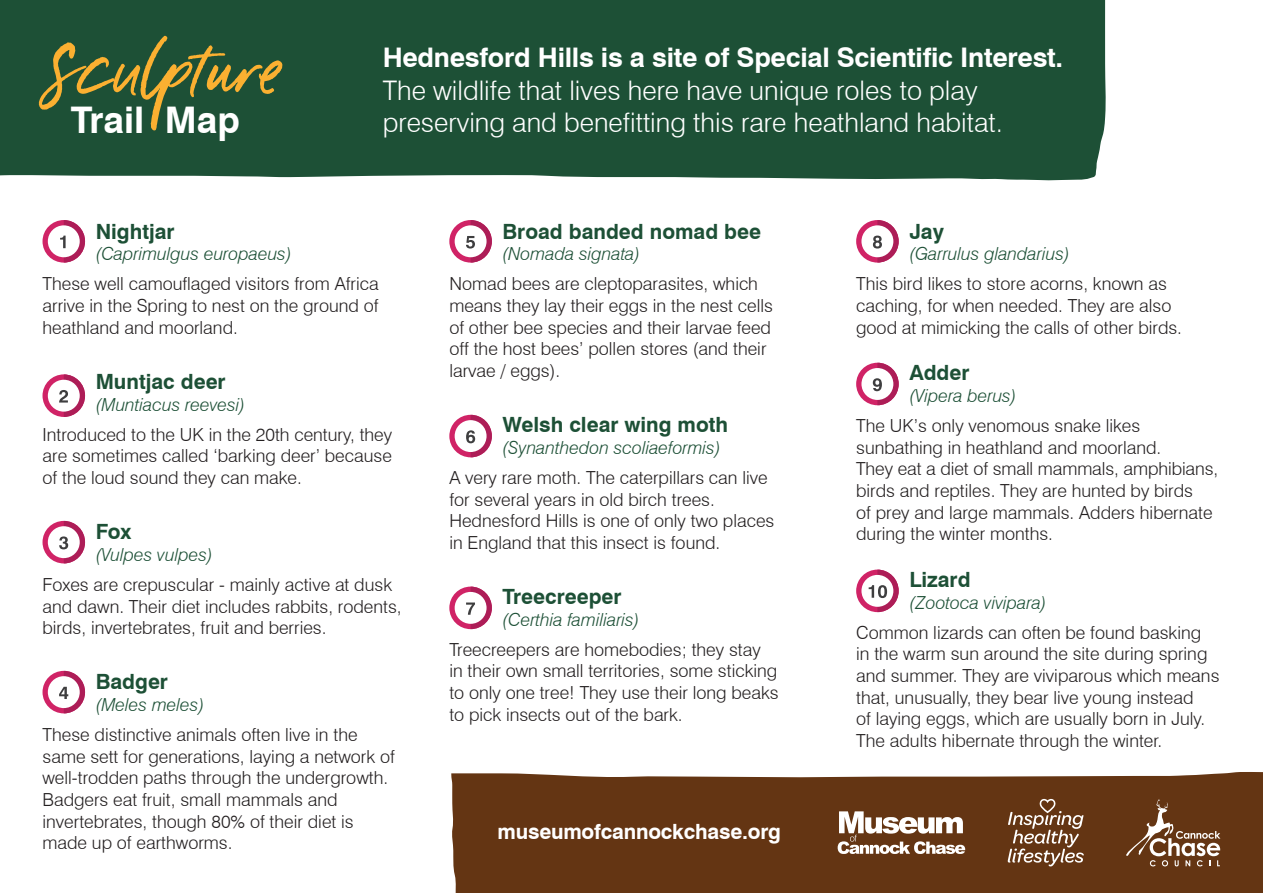
<style>
.page{position:relative;width:1263px;height:893px;background:#fff}
.page>*{position:absolute;margin:0;border:0;box-sizing:border-box;transform-origin:0 0}
.t1{font:104.85px "Free Spirit";color:#fbb031}
.t2{font:700 36.75px "Swiss 721 BT";color:#fff}
.t3{font:300 27px/32.4px "Swiss 721 BT";color:#fff}
.t4{font:700 27px "Swiss 721 BT";letter-spacing:-.01em;color:#fff}
.t5{font:700 21px "Swiss 721 BT";color:#1d5036}
.t6{font:700 21px "Swiss 721 BT";letter-spacing:-.01em;color:#fff}
.t7{font:300 18px/21.6px "Swiss 721 BT";color:#231f20}
.t8{font:italic 300 18px "Swiss 721 BT";color:#1d5036}
</style>
<div class="page">
<div style="left:451px;top:772px;width:812px;height:121px;background:#643513"></div>
<div style="left:0;top:0;width:1106px;height:180px;background:#1d5036"></div>
<svg style="left:449px;top:587px;width:43px;height:42px"></svg>
<div style="left:455px;top:592px;width:31px;height:32px;background:#fff;border-radius:50%"></div>
<svg style="left:466px;top:587px;width:26px;height:42px"></svg>
<div style="left:43px;top:671px;width:42px;height:42px;background:#d02366;border-radius:50%"></div>
<div style="left:48px;top:676px;width:32px;height:32px;background:#fff;border-radius:50%"></div>
<svg style="left:59px;top:671px;width:26px;height:42px"></svg>
<div style="left:43px;top:220px;width:42px;height:43px;background:#d02366;border-radius:50%"></div>
<div style="left:48px;top:225px;width:32px;height:32px;background:#fff;border-radius:50%"></div>
<svg style="left:60px;top:220px;width:25px;height:43px"></svg>
<div style="left:856px;top:220px;width:43px;height:43px;background:#d02366;border-radius:50%"></div>
<div style="left:861px;top:225px;width:32px;height:32px;background:#fff;border-radius:50%"></div>
<svg style="left:873px;top:220px;width:26px;height:43px"></svg>
<svg style="left:449px;top:220px;width:43px;height:43px"></svg>
<div style="left:455px;top:225px;width:31px;height:32px;background:#fff;border-radius:50%"></div>
<svg style="left:466px;top:220px;width:26px;height:43px"></svg>
<div style="left:43px;top:374px;width:42px;height:43px;background:#d02366;border-radius:50%"></div>
<div style="left:48px;top:380px;width:32px;height:32px;background:#fff;border-radius:50%"></div>
<svg style="left:59px;top:374px;width:26px;height:43px"></svg>
<div style="left:856px;top:363px;width:43px;height:42px;background:#d02366;border-radius:50%"></div>
<div style="left:861px;top:368px;width:32px;height:32px;background:#fff;border-radius:50%"></div>
<svg style="left:873px;top:363px;width:26px;height:42px"></svg>
<div style="left:856px;top:570px;width:43px;height:42px;background:#d02366;border-radius:50%"></div>
<svg style="left:861px;top:575px;width:32px;height:32px"></svg>
<svg style="left:869px;top:570px;width:30px;height:42px"></svg>
<svg style="left:449px;top:415px;width:43px;height:42px"></svg>
<div style="left:455px;top:420px;width:31px;height:32px;background:#fff;border-radius:50%"></div>
<svg style="left:466px;top:415px;width:26px;height:42px"></svg>
<div style="left:43px;top:521px;width:42px;height:42px;background:#d02366;border-radius:50%"></div>
<div style="left:48px;top:526px;width:32px;height:32px;background:#fff;border-radius:50%"></div>
<svg style="left:59px;top:521px;width:26px;height:42px"></svg>
<svg style="left:838px;top:811px;width:127px;height:43px"></svg>
<svg style="left:1008px;top:799px;width:76px;height:67px"></svg>
<svg style="left:1126px;top:799px;width:94px;height:67px"></svg>
<h1 class="t1" style="left:43px;top:-2px;width:246px">Sculpture</h1>
<h2 class="t2" style="left:71px;top:98px;width:171px">Trail Map</h2>
<h3 class="t4" style="left:383px;top:41px;width:682px">Hednesford Hills is a site of Special Scientific Interest.</h3>
<h3 class="t3" style="left:383px;top:74px;width:622px">The wildlife that lives here have unique roles to play preserving and benefitting this rare heathland habitat.</h3>
<p class="t5" style="left:96px;top:219px;width:80px">Nightjar</p>
<p class="t8" style="left:96px;top:243px;width:197px">(Caprimulgus europaeus)</p>
<p class="t7" style="left:43px;top:273px;width:338px;text-align:justify">These well camouflaged visitors from Africa arrive in the Spring to nest on the ground of heathland and moorland.</p>
<p class="t5" style="left:96px;top:369px;width:132px">Muntjac deer</p>
<p class="t8" style="left:96px;top:393px;width:151px">(Muntiacus reevesi)</p>
<p class="t7" style="left:43px;top:423px;width:351px;text-align:justify">Introduced to the UK in the 20th century, they are sometimes called ‘barking deer’ because of the loud sound they can make.</p>
<p class="t5" style="left:96px;top:519px;width:37px">Fox</p>
<p class="t8" style="left:96px;top:543px;width:119px">(Vulpes vulpes)</p>
<p class="t7" style="left:43px;top:574px;width:361px">Foxes are crepuscular - mainly active at dusk and dawn. Their diet includes rabbits, rodents, birds, invertebrates, fruit and berries.</p>
<p class="t5" style="left:96px;top:669px;width:74px">Badger</p>
<p class="t8" style="left:96px;top:694px;width:110px">(Meles meles)</p>
<p class="t7" style="left:43px;top:724px;width:354px">These distinctive animals often live in the same sett for generations, laying a network of well-trodden paths through the undergrowth.<br>Badgers eat fruit, small mammals and invertebrates, though 80% of their diet is made up of earthworms.</p>
<p class="t5" style="left:502px;top:219px;width:260px">Broad banded nomad bee</p>
<p class="t8" style="left:502px;top:243px;width:139px">(Nomada signata)</p>
<p class="t7" style="left:449px;top:273px;width:325px">Nomad bees are cleptoparasites, which means they lay their eggs in the nest cells of other bee species and their larvae feed off the host bees’ pollen stores (and their larvae / eggs).</p>
<p class="t5" style="left:502px;top:412px;width:227px">Welsh clear wing moth</p>
<p class="t8" style="left:502px;top:436px;width:220px">(Synanthedon scoliaeformis)</p>
<p class="t7" style="left:449px;top:467px;width:327px">A very rare moth. The caterpillars can live for several years in old birch trees.<br>Hednesford Hills is one of only two places in England that this insect is found.</p>
<p class="t5" style="left:502px;top:584px;width:121px">Treecreeper</p>
<p class="t8" style="left:502px;top:608px;width:139px">(Certhia familiaris)</p>
<p class="t7" style="left:449px;top:638px;width:331px">Treecreepers are homebodies; they stay in their own small territories, some sticking to only one tree! They use their long beaks to pick insects out of the bark.</p>
<p class="t6" style="left:497px;top:818px;width:285px">museumofcannockchase.org</p>
<p class="t5" style="left:909px;top:219px;width:36px">Jay</p>
<p class="t8" style="left:909px;top:243px;width:162px">(Garrulus glandarius)</p>
<p class="t7" style="left:856px;top:273px;width:327px">This bird likes to store acorns, known as caching, for when needed. They are also good at mimicking the calls of other birds.</p>
<p class="t5" style="left:909px;top:360px;width:62px">Adder</p>
<p class="t8" style="left:909px;top:385px;width:109px">(Vipera berus)</p>
<p class="t7" style="left:856px;top:415px;width:364px">The UK’s only venomous snake likes sunbathing in heathland and moorland.<br>They eat a diet of small mammals, amphibians, birds and reptiles. They are hunted by birds<br>of prey and large mammals. Adders hibernate during the winter months.</p>
<p class="t5" style="left:909px;top:567px;width:63px">Lizard</p>
<p class="t8" style="left:909px;top:591px;width:139px">(Zootoca vivipara)</p>
<p class="t7" style="left:856px;top:621px;width:365px">Common lizards can often be found basking<br>in the warm sun around the site during spring and summer. They are viviparous which means that, unusually, they bear live young instead<br>of laying eggs, which are usually born in July.<br>The adults hibernate through the winter.</p>
</div>
